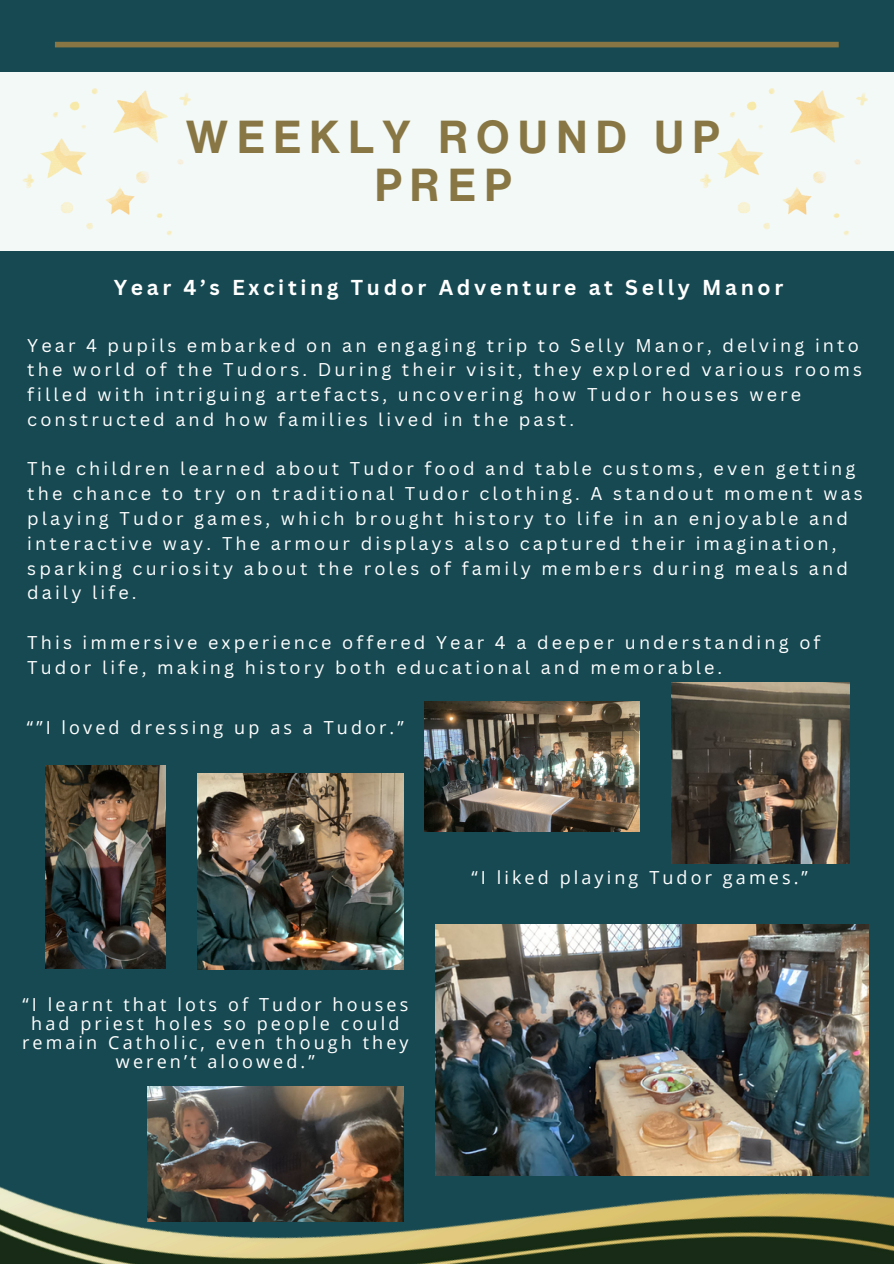
<style>
.page{position:relative;width:894px;height:1264px;background:#fff}
.page>*{position:absolute;margin:0;border:0;box-sizing:border-box;transform-origin:0 0}
.t1{font:700 45px/48.3px "Helvetica Now Text";letter-spacing:.17em;color:#874;text-align:center}
.t2{font:700 21px "Canva Sans";letter-spacing:.17em;color:#fff}
.t3{font:18px/24.8px "Canva Sans";letter-spacing:.17em;color:#fff}
.t4{font:18px/19.2px "Open Sans";letter-spacing:.17em;color:#fff;text-align:center}
</style>
<div class="page">
<div style="left:0;top:0;width:893px;height:1263px;background:#174952"></div>
<img style="left:0;top:682px;width:893px;height:581px">
<div style="left:55px;top:42px;width:783px;height:5px;background:#874"></div>
<div style="left:0;top:72px;width:893px;height:179px;background:#f3f9f7"></div>
<img style="left:700px;top:88px;width:168px;height:147px">
<img style="left:22px;top:88px;width:169px;height:147px">
<img style="left:671px;top:682px;width:177px;height:182px">
<img style="left:424px;top:701px;width:215px;height:130px">
<img style="left:45px;top:765px;width:121px;height:203px">
<img style="left:197px;top:773px;width:206px;height:196px">
<img style="left:147px;top:1086px;width:256px;height:135px">
<img style="left:435px;top:924px;width:433px;height:250px">
<p class="t1" style="left:185px;top:112px;width:535px">WEEKLY ROUND UP<br>PREP</p>
<p class="t2" style="left:114px;top:273px;width:670px">Year 4’s Exciting Tudor Adventure at Selly Manor</p>
<p class="t3" style="left:27px;top:332px;width:836px">Year 4 pupils embarked on an engaging trip to Selly Manor, delving into the world of the Tudors. During their visit, they explored various rooms filled with intriguing artefacts, uncovering how Tudor houses were constructed and how families lived in the past.</p>
<h1 class="t3" style="left:27px;top:456px;width:836px">The children learned about Tudor food and table customs, even getting the chance to try on traditional Tudor clothing. A standout moment was playing Tudor games, which brought history to life in an enjoyable and interactive way. The armour displays also captured their imagination, sparking curiosity about the roles of family members during meals and daily life.</h1>
<h2 class="t3" style="left:27px;top:629px;width:794px">This immersive experience offered Year 4 a deeper understanding of<br>Tudor life, making history both educational and memorable.</h2>
<p class="t4" style="left:27px;top:717px;width:378px">“”I loved dressing up as a Tudor.”</p>
<p class="t4" style="left:22px;top:994px;width:388px">“I learnt that lots of Tudor houses had priest holes so people could remain Catholic, even though they weren’t aloowed.”</p>
<p class="t4" style="left:471px;top:867px;width:338px">“I liked playing Tudor games.”</p>
</div>
